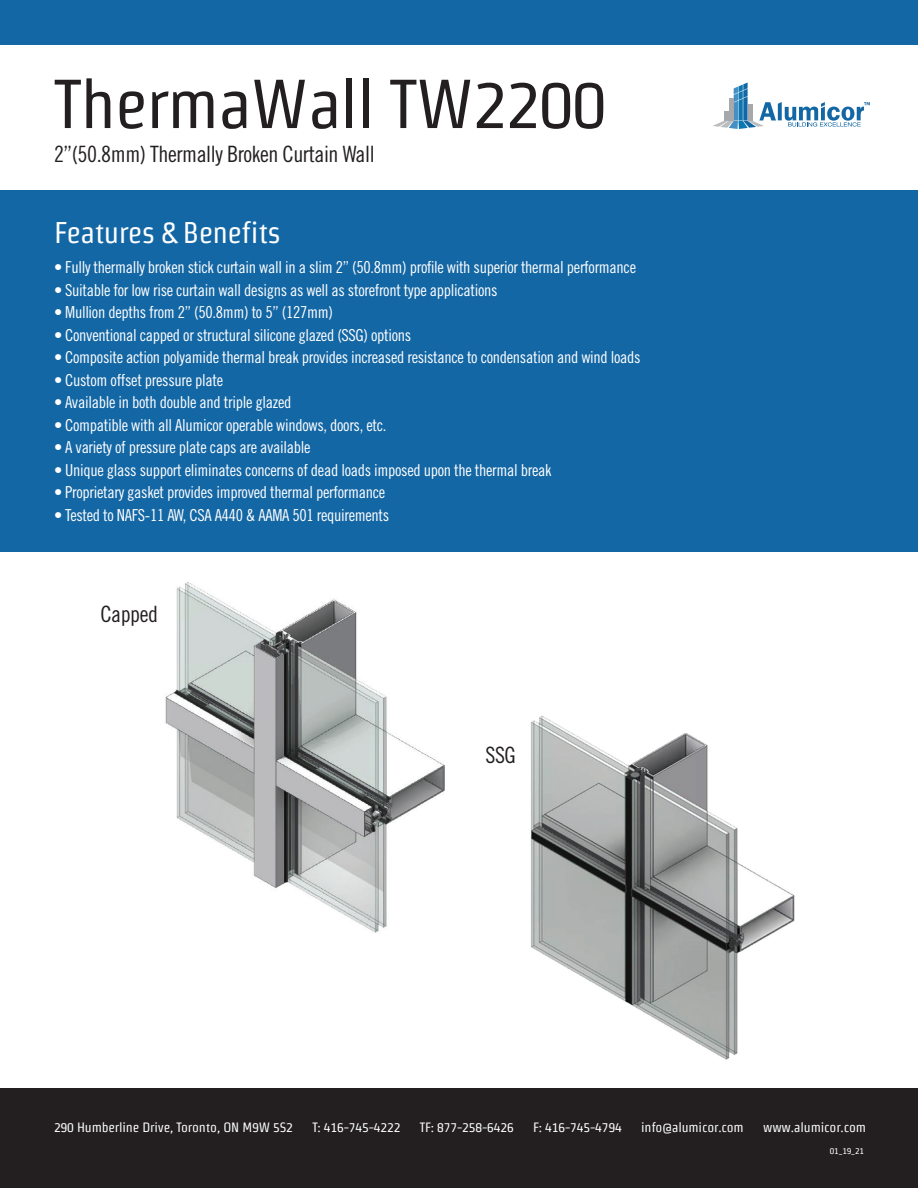
<style>
.page{position:relative;width:918px;height:1188px;background:#fff}
.page>*{position:absolute;margin:0;border:0;box-sizing:border-box;transform-origin:0 0}
.t1{font:69px "Strait";letter-spacing:-.02em;color:#231f20}
.t2{font:30px "Strait";letter-spacing:-.02em;color:#fff}
.t3{font:22.5px "Trade Gothic Cond Eighteen";letter-spacing:-.02em;color:#231f20}
.t4{font:16.5px "Trade Gothic Cond Eighteen";letter-spacing:-.02em;color:#fff}
.t5{font:13.5px "Strait";letter-spacing:-.01em;color:#fff}
.t6{font:9px "Strait";color:#fff}
</style>
<div class="page">
<img style="left:530px;top:716px;width:265px;height:344px">
<img style="left:165px;top:582px;width:280px;height:351px">
<div style="left:0;top:0;width:918px;height:45px;background:#1467a5"></div>
<div style="left:0;top:191px;width:918px;height:361px;background:#1467a5"></div>
<div style="left:0;top:1089px;width:918px;height:99px;background:#231f20"></div>
<svg style="left:713px;top:82px;width:157px;height:47px"></svg>
<p class="t1" style="left:54px;top:66px;width:554px">ThermaWall TW2200</p>
<p class="t3" style="left:54px;top:141px;width:322px">2”(50.8mm) Thermally Broken Curtain Wall</p>
<p class="t2" style="left:54px;top:216px;width:228px">Features &amp; Benefits</p>
<p class="t4" style="left:54px;top:258px;width:584px">• Fully thermally broken stick curtain wall in a slim 2” (50.8mm) profile with superior thermal performance</p>
<p class="t4" style="left:54px;top:280px;width:445px">• Suitable for low rise curtain wall designs as well as storefront type applications</p>
<p class="t4" style="left:54px;top:303px;width:280px">• Mullion depths from 2” (50.8mm) to 5” (127mm)</p>
<p class="t4" style="left:54px;top:325px;width:359px">• Conventional capped or structural silicone glazed (SSG) options</p>
<p class="t4" style="left:54px;top:348px;width:588px">• Composite action polyamide thermal break provides increased resistance to condensation and wind loads</p>
<p class="t4" style="left:54px;top:370px;width:171px">• Custom offset pressure plate</p>
<p class="t4" style="left:54px;top:393px;width:239px">• Available in both double and triple glazed</p>
<p class="t4" style="left:54px;top:415px;width:334px">• Compatible with all Alumicor operable windows, doors, etc.</p>
<p class="t4" style="left:54px;top:438px;width:258px">• A variety of pressure plate caps are available</p>
<p class="t4" style="left:54px;top:460px;width:499px">• Unique glass support eliminates concerns of dead loads imposed upon the thermal break</p>
<p class="t4" style="left:54px;top:483px;width:333px">• Proprietary gasket provides improved thermal performance</p>
<p class="t4" style="left:54px;top:505px;width:337px">• Tested to NAFS-11 AW, CSA A440 &amp; AAMA 501 requirements</p>
<p class="t3" style="left:100px;top:601px;width:59px">Capped</p>
<p class="t3" style="left:486px;top:742px;width:32px">SSG</p>
<p class="t5" style="left:54px;top:1120px;width:241px">290 Humberline Drive, Toronto, ON M9W 5S2</p>
<p class="t5" style="left:312px;top:1120px;width:90px">T: 416-745-4222</p>
<p class="t5" style="left:420px;top:1120px;width:95px">TF: 877-258-6426</p>
<p class="t5" style="left:533px;top:1120px;width:90px">F: 416-745-4794</p>
<p class="t5" style="left:641px;top:1120px;width:104px">info@alumicor.com</p>
<p class="t5" style="left:763px;top:1120px;width:104px">www.alumicor.com</p>
<p class="t6" style="left:830px;top:1146px;width:36px">01_19_21</p>
</div>
